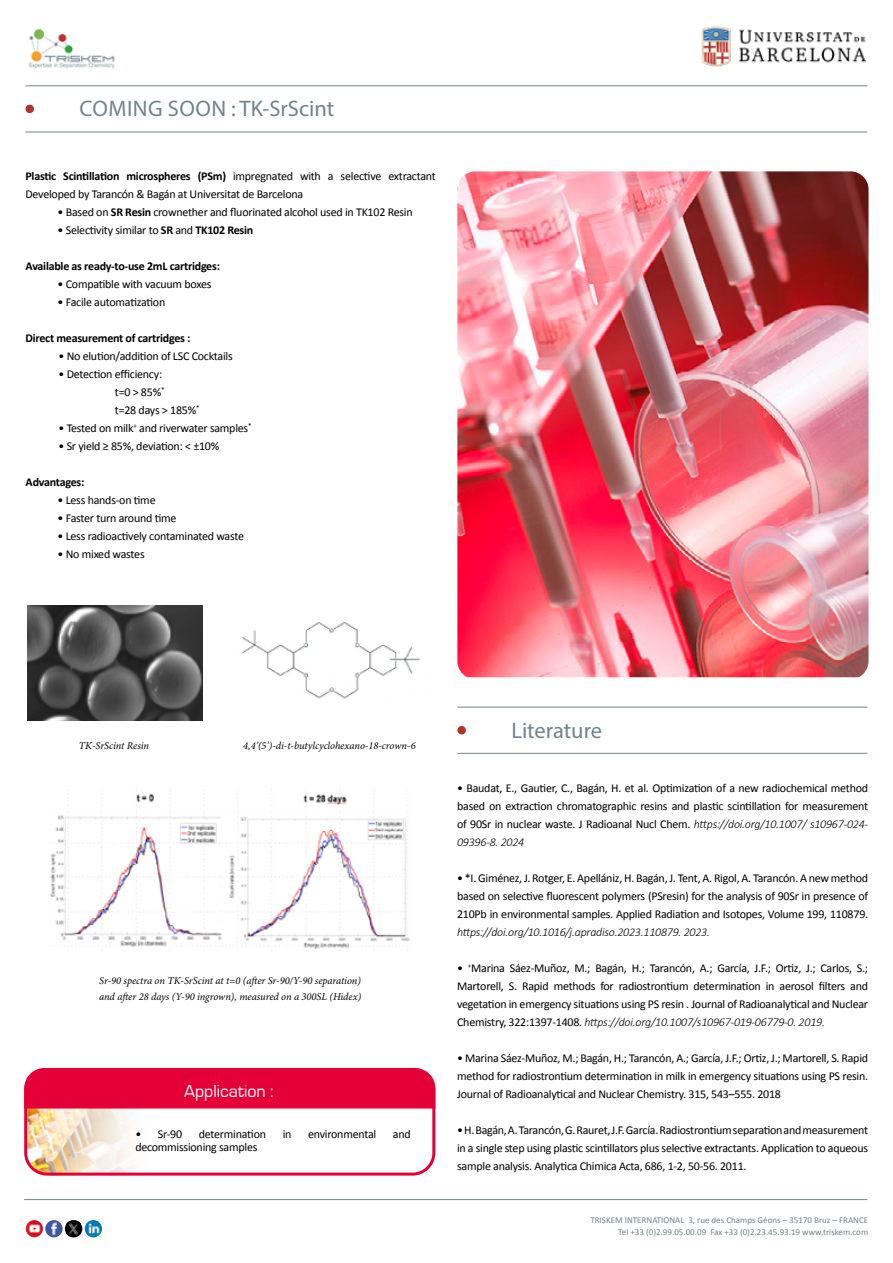
<style>
.page{position:relative;width:893px;height:1263px;background:#fff}
.page>*{position:absolute;margin:0;border:0;box-sizing:border-box;transform-origin:0 0}
.t1{font:22.5px "Myriad Pro";color:#71848c}
.t2{font:18px "Eurostile";color:#fff}
.t3{font:12px/18px "Calibri";letter-spacing:-.02em;color:#000;text-align:justify}
.t4{font:700 12px "Calibri";letter-spacing:-.02em;color:#000}
.t5{font:italic 300 12px "Calibri";letter-spacing:-.02em;color:#000}
.t6{font:italic 10.5px/16.5px "Minion Pro";letter-spacing:-.005em;color:#000}
.t7{font:9px/12px "Calibri";color:#71848c;text-align:right}
.s1{font-weight:700}
.s2{font-weight:300;font-style:italic}
</style>
<div class="page">
<div style="left:26px;top:105px;width:8px;height:8px;background:#b2332c;border-radius:50%"></div>
<img style="left:28px;top:1108px;width:126px;height:67px">
<div style="left:24px;top:1068px;width:411px;height:40px;background:#e40037"></div>
<div style="left:24px;top:1068px;width:411px;height:107px;border:3px solid #e40037;border-radius:21px"></div>
<img style="left:242px;top:622px;width:178px;height:77px">
<img style="left:50px;top:789px;width:360px;height:162px">
<img style="left:27px;top:605px;width:176px;height:116px">
<img style="left:701px;top:26px;width:165px;height:40px">
<hr style="left:26px;top:132px;width:841px;height:1px;background:#71848c">
<img style="left:28px;top:28px;width:87px;height:41px">
<hr style="left:26px;top:85px;width:841px;height:1px;background:#71848c">
<hr style="left:24px;top:1199px;width:843px;height:1px;background:#71848c">
<div style="left:457px;top:726px;width:9px;height:8px;background:#b2332c;border-radius:50%"></div>
<hr style="left:457px;top:753px;width:410px;height:1px;background:#71848c">
<hr style="left:457px;top:707px;width:410px;height:1px;background:#71848c">
<img style="left:457px;top:171px;width:411px;height:506px">
<img style="left:26px;top:1220px;width:17px;height:17px;border-radius:9px">
<img style="left:45px;top:1220px;width:18px;height:17px;border-radius:9px">
<div style="left:65px;top:1220px;width:17px;height:17px;background:#000;border-radius:50%"></div>
<img style="left:66px;top:1222px;width:15px;height:14px">
<img style="left:85px;top:1220px;width:17px;height:17px;border-radius:9px">
<h1 class="t1" style="left:80px;top:95px;width:256px">COMING SOON : TK-SrScint</h1>
<p class="t3" style="left:26px;top:166px;width:412px"><span class="s1">Plastic Scintillation microspheres (PSm)</span> impregnated with a selective extractant<br>Developed by Tarancón &amp; Bagán at Universitat de Barcelona</p>
<p class="t3" style="left:58px;top:202px;width:357px">• Based on <span class="s1">SR Resin</span> crownether and fluorinated alcohol used in TK102 Resin</p>
<p class="t3" style="left:58px;top:220px;width:197px">• Selectivity similar to <span class="s1">SR</span> and <span class="s1">TK102 Resin</span></p>
<p class="t4" style="left:26px;top:258px;width:196px">Available as ready-to-use 2mL cartridges:</p>
<p class="t3" style="left:58px;top:274px;width:155px">• Compatible with vacuum boxes</p>
<p class="t3" style="left:58px;top:292px;width:109px">• Facile automatization</p>
<p class="t4" style="left:26px;top:330px;width:167px">Direct measurement of cartridges :</p>
<p class="t3" style="left:58px;top:346px;width:176px">• No elution/addition of LSC Cocktails</p>
<p class="t3" style="left:115px;top:364px;width:86px;text-align:left;text-indent:-56px">• Detection efficiency:<br>t=0 &gt; 85%<sup>*<br></sup>t=28 days &gt; 185%<sup>*</sup></p>
<p class="t3" style="left:58px;top:418px;width:195px">• Tested on milk<sup>+</sup> and riverwater samples<sup>*</sup></p>
<p class="t3" style="left:58px;top:436px;width:162px">• Sr yield ≥ 85%, deviation: &lt; ±10%</p>
<p class="t4" style="left:26px;top:474px;width:60px">Advantages:</p>
<p class="t3" style="left:58px;top:490px;width:100px">• Less hands-on time</p>
<p class="t3" style="left:58px;top:508px;width:120px">• Faster turn around time</p>
<p class="t3" style="left:58px;top:526px;width:188px">• Less radioactively contaminated waste</p>
<p class="t3" style="left:58px;top:544px;width:89px">• No mixed wastes</p>
<p class="t6" style="left:79px;top:737px;width:72px">TK-SrScint Resin</p>
<p class="t6" style="left:243px;top:737px;width:174px">4,4’(5’)-di-t-butylcyclohexano-18-crown-6</p>
<p class="t6" style="left:99px;top:972px;width:264px">Sr-90 spectra on TK-SrScint at t=0 (after Sr-90/Y-90 separation) and after 28 days (Y-90 ingrown), measured on a 300SL (Hidex)</p>
<h2 class="t2" style="left:184px;top:1081px;width:91px">Application :</h2>
<p class="t3" style="left:135px;top:1124px;width:48px">• Sr-90</p>
<p class="t3" style="left:199px;top:1124px;width:69px">determination</p>
<p class="t3" style="left:283px;top:1124px;width:10px">in</p>
<p class="t3" style="left:308px;top:1124px;width:70px">environmental</p>
<p class="t3" style="left:393px;top:1124px;width:19px">and</p>
<p class="t3" style="left:135px;top:1138px;width:124px">decommissioning samples</p>
<h1 class="t1" style="left:511px;top:716px;width:92px">Literature</h1>
<p class="t3" style="left:457px;top:778px;width:413px">• Baudat, E., Gautier, C., Bagán, H. et al. Optimization of a new radiochemical method based on extraction chromatographic resins and plastic scintillation for measurement of 90Sr in nuclear waste. J Radioanal Nucl Chem. <span class="s2">https://doi.org/10.1007/ s10967-024- 09396-8. 2024</span></p>
<p class="t3" style="left:457px;top:868px;width:413px">• *I. Giménez, J. Rotger, E. Apellániz, H. Bagán, J. Tent, A. Rigol, A. Tarancón. A new method based on selective fluorescent polymers (PSresin) for the analysis of 90Sr in presence of 210Pb in environmental samples. Applied Radiation and Isotopes, Volume 199, 110879.</p>
<p class="t5" style="left:457px;top:925px;width:254px">https://doi.org/10.1016/j.apradiso.2023.110879. 2023.</p>
<p class="t3" style="left:457px;top:958px;width:413px">• <sup>+</sup>Marina Sáez-Muñoz, M.; Bagán, H.; Tarancón, A.; García, J.F.; Ortiz, J.; Carlos, S.; Martorell, S. Rapid methods for radiostrontium determination in aerosol filters and vegetation in emergency situations using PS resin . Journal of Radioanalytical and Nuclear Chemistry, 322:1397-1408. <span class="s2">https://doi.org/10.1007/s10967-019-06779-0. 2019.</span></p>
<p class="t3" style="left:457px;top:1048px;width:413px">• Marina Sáez-Muñoz, M.; Bagán, H.; Tarancón, A.; García, J.F.; Ortiz, J.; Martorell, S. Rapid method for radiostrontium determination in milk in emergency situations using PS resin.<br>Journal of Radioanalytical and Nuclear Chemistry. 315, 543–555. 2018</p>
<p class="t3" style="left:457px;top:1120px;width:413px">• H. Bagán, A. Tarancón, G. Rauret, J.F. García. Radiostrontium separation and measurement in a single step using plastic scintillators plus selective extractants. Application to aqueous sample analysis. Analytica Chimica Acta, 686, 1-2, 50-56. 2011.</p>
<p class="t7" style="left:590px;top:1213px;width:279px">TRISKEM INTERNATIONAL 3, rue des Champs Géons – 35170 Bruz – FRANCE<br>Tel +33 (0)2.99.05.00.09 Fax +33 (0)2.23.45.93.19 www.triskem.com</p>
</div>
